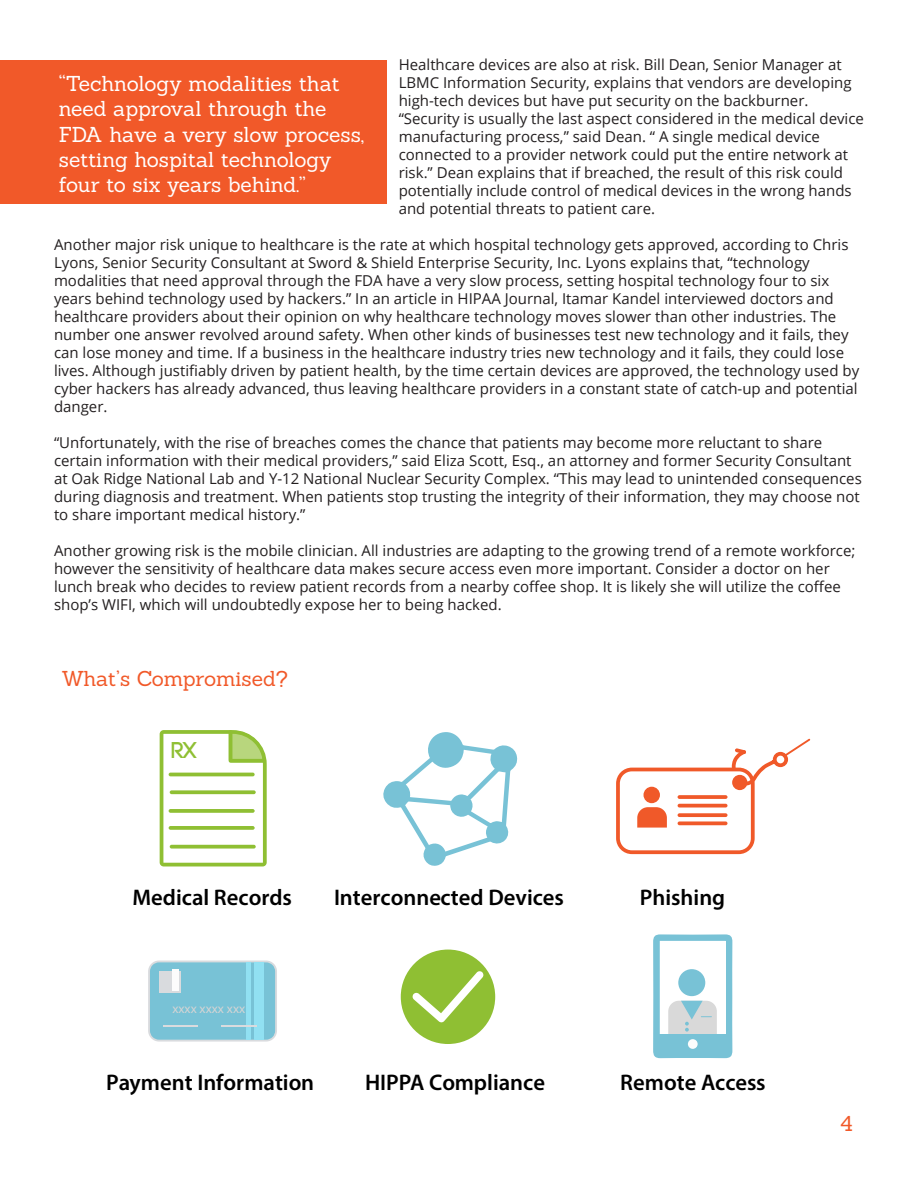
<style>
.page{position:relative;width:918px;height:1188px;background:#fff}
.page>*{position:absolute;margin:0;border:0;box-sizing:border-box;transform-origin:0 0}
.t1{font:700 22.8px "Code";color:#8fbf33}
.t2{font:600 22.65px "Myriad Pro";color:#000}
.Headers{font:21px/25.2px "Sanchez";letter-spacing:-.005em;color:#fff}
.Headers-2{font:21px "Sanchez";letter-spacing:-.005em;color:#f15929}
.Body{font:15px/18px "Open Sans";color:#231f20}
.t3{font:13.2px "Myriad Pro";color:#d4d4d4}
</style>
<div class="page">
<div style="left:0;top:60px;width:387px;height:143px;background:#f15929"></div>
<svg style="left:160px;top:730px;width:107px;height:136px"></svg>
<svg style="left:170px;top:790px;width:86px;height:4px"></svg>
<svg style="left:169px;top:809px;width:86px;height:4px"></svg>
<svg style="left:169px;top:826px;width:86px;height:4px"></svg>
<svg style="left:170px;top:845px;width:86px;height:4px"></svg>
<svg style="left:616px;top:739px;width:194px;height:115px"></svg>
<div style="left:401px;top:950px;width:94px;height:94px;background:#8fbf33;border-radius:50%"></div>
<svg style="left:412px;top:971px;width:72px;height:51px"></svg>
<svg style="left:653px;top:934px;width:79px;height:124px"></svg>
<svg style="left:148px;top:961px;width:129px;height:81px;background:#82c5d7"></svg>
<div style="left:254px;top:962px;width:10px;height:78px;background:#91e0f2"></div>
<hr style="left:247px;top:962px;width:4px;height:78px;background:#91e0f2">
<div style="left:160px;top:971px;width:21px;height:21px;background:#d9dbde"></div>
<hr style="left:164px;top:1025px;width:34px;height:2px;background:#d9dbde">
<hr style="left:222px;top:1025px;width:35px;height:2px;background:#d9dbde">
<div style="left:172px;top:969px;width:7px;height:22px;background:#fcfcfc"></div>
<svg style="left:383px;top:732px;width:135px;height:134px"></svg>
<p class="Body" style="left:399px;top:56px;width:467px">Healthcare devices are also at risk. Bill Dean, Senior Manager at LBMC Information Security, explains that vendors are developing high-tech devices but have put security on the backburner. “Security is usually the last aspect considered in the medical device manufacturing process,” said Dean. “ A single medical device connected to a provider network could put the entire network at risk.” Dean explains that if breached, the result of this risk could potentially include control of medical devices in the wrong hands and potential threats to patient care.</p>
<p class="Body" style="left:54px;top:236px;width:807px">Another major risk unique to healthcare is the rate at which hospital technology gets approved, according to Chris Lyons, Senior Security Consultant at Sword &amp; Shield Enterprise Security, Inc. Lyons explains that, “technology modalities that need approval through the FDA have a very slow process, setting hospital technology four to six years behind technology used by hackers.” In an article in HIPAA Journal, Itamar Kandel interviewed doctors and healthcare providers about their opinion on why healthcare technology moves slower than other industries. The number one answer revolved around safety. When other kinds of businesses test new technology and it fails, they can lose money and time. If a business in the healthcare industry tries new technology and it fails, they could lose lives. Although justifiably driven by patient health, by the time certain devices are approved, the technology used by cyber hackers has already advanced, thus leaving healthcare providers in a constant state of catch-up and potential danger.</p>
<p class="Body" style="left:54px;top:434px;width:809px">“Unfortunately, with the rise of breaches comes the chance that patients may become more reluctant to share certain information with their medical providers,” said Eliza Scott, Esq., an attorney and former Security Consultant at Oak Ridge National Lab and Y-12 National Nuclear Security Complex. “This may lead to unintended consequences during diagnosis and treatment. When patients stop trusting the integrity of their information, they may choose not to share important medical history.”</p>
<p class="Body" style="left:54px;top:542px;width:803px">Another growing risk is the mobile clinician. All industries are adapting to the growing trend of a remote workforce; however the sensitivity of healthcare data makes secure access even more important. Consider a doctor on her lunch break who decides to review patient records from a nearby coffee shop. It is likely she will utilize the coffee shop’s WIFI, which will undoubtedly expose her to being hacked.</p>
<p class="Headers" style="left:59px;top:71px;width:307px">“Technology modalities that need approval through the<br>FDA have a very slow process, setting hospital technology four to six years behind.”</p>
<p class="Headers-2" style="left:61px;top:664px;width:228px">What’s Compromised?</p>
<h1 class="t1" style="left:172px;top:739px;width:27px">Rx</h1>
<h2 class="t2" style="left:133px;top:883px;width:161px">Medical Records</h2>
<h2 class="t2" style="left:334px;top:883px;width:231px">Interconnected Devices</h2>
<h2 class="t2" style="left:640px;top:883px;width:87px">Phishing</h2>
<p class="t3" style="left:172px;top:1001px;width:74px">xxxx xxxx xxx</p>
<h2 class="t2" style="left:106px;top:1068px;width:209px">Payment Information</h2>
<h2 class="t2" style="left:365px;top:1068px;width:181px">HIPPA Compliance</h2>
<h2 class="t2" style="left:620px;top:1068px;width:147px">Remote Access</h2>
<p class="Headers-2" style="left:840px;top:1110px;width:14px">4</p>
</div>
